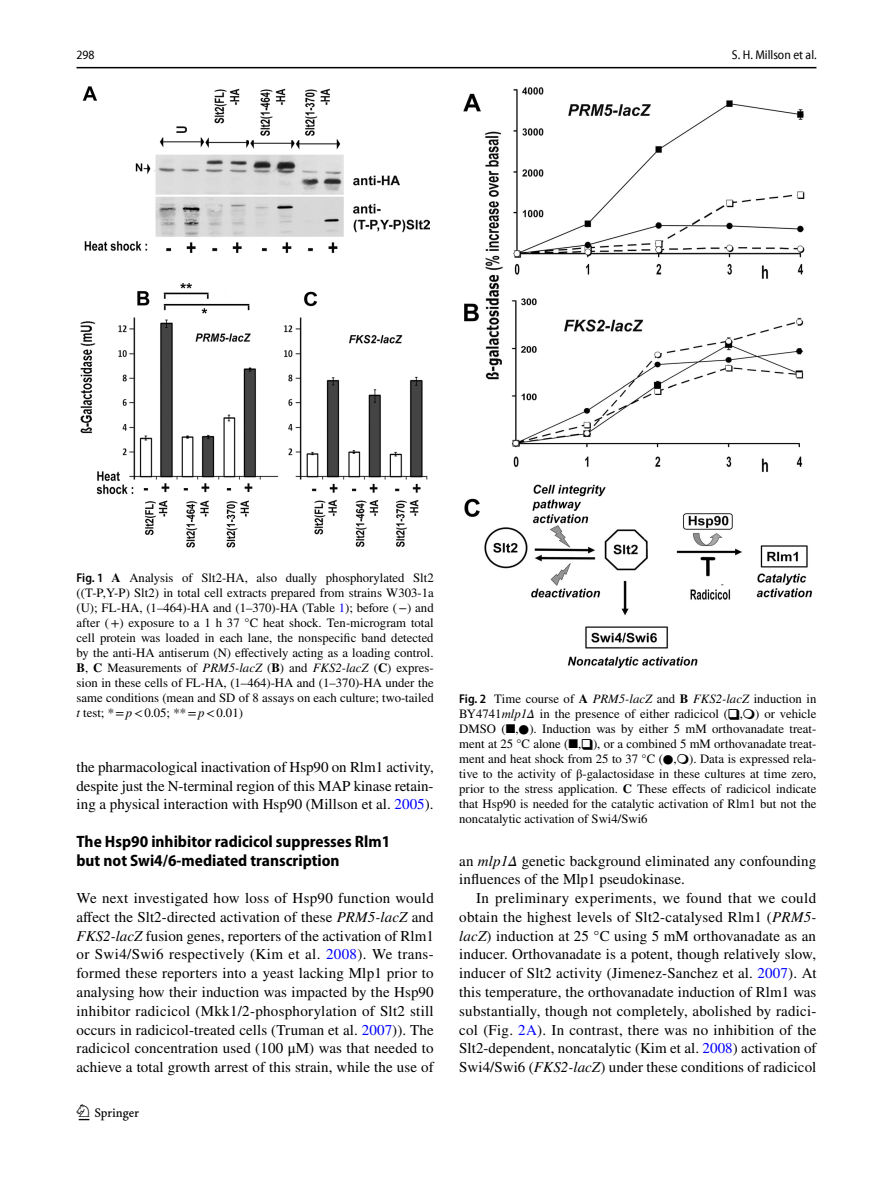
<style>
.page{position:relative;width:893px;height:1187px;background:#fff}
.page>*{position:absolute;margin:0;border:0;box-sizing:border-box;transform-origin:0 0}
.t1{font:22.5px "Springnew Regular 2";color:#000}
.t2{font:700 semi-condensed 16.5px/18.8px "Myriad Pro";color:#000}
.t3{font:15px/18.8px "STIX";letter-spacing:.005em;color:#000;text-align:justify}
.t4{font:12.75px/15px "STIX";color:#000;text-align:justify}
.t5{font:semi-condensed 12.75px "Myriad Pro Unic";color:#000}
.s1{font-family:"Myriad Pro";font-weight:600;font-stretch:semi-condensed}
.s2{font-weight:700}
.s3{color:#00f}
.s4{font-style:italic}
.s5{font-family:"Code 2000"}
</style>
<div class="page">
<hr style="left:77px;top:67px;width:739px;height:1px;background:#000">
<img style="left:81px;top:87px;width:348px;height:460px">
<img style="left:463px;top:87px;width:349px;height:581px">
<p class="t5" style="left:76px;top:50px;width:20px">298</p>
<p class="t5" style="left:732px;top:50px;width:86px">S. H. Millson et al.</p>
<p class="t4" style="left:77px;top:571px;width:359px"><span class="s1">Fig. 1</span> <span class="s2">A</span> Analysis of Slt2-HA, also dually phosphorylated Slt2 ((T-P,Y-P) Slt2) in total cell extracts prepared from strains W303-1a (U); FL-HA, (1–464)-HA and (1–370)-HA (Table <span class="s3">1</span>); before (−) and after (+) exposure to a 1 h 37 °C heat shock. Ten-microgram total cell protein was loaded in each lane, the nonspecific band detected by the anti-HA antiserum (N) effectively acting as a loading control.<br><span class="s2">B</span>, <span class="s2">C</span> Measurements of <span class="s4">PRM5-lacZ</span> (<span class="s2">B</span>) and <span class="s4">FKS2-lacZ</span> (<span class="s2">C</span>) expres&shy;sion in these cells of FL-HA, (1–464)-HA and (1–370)-HA under the same conditions (mean and SD of 8 assays on each culture; two-tailed <span class="s4">t</span> test; *=<span class="s4">p</span>&lt;0.05; **=<span class="s4">p</span>&lt;0.01)</p>
<p class="t3" style="left:77px;top:758px;width:359px">the pharmacological inactivation of Hsp90 on Rlm1 activity, despite just the N-terminal region of this MAP kinase retain&shy;ing a physical interaction with Hsp90 (Millson et al. <span class="s3">2005</span>).</p>
<p class="t2" style="left:77px;top:832px;width:315px">The Hsp90 inhibitor radicicol suppresses Rlm1 but not Swi4/6‑mediated transcription</p>
<p class="t3" style="left:77px;top:889px;width:359px">We next investigated how loss of Hsp90 function would affect the Slt2-directed activation of these <span class="s4">PRM5-lacZ</span> and <span class="s4">FKS2-lacZ</span> fusion genes, reporters of the activation of Rlm1 or Swi4/Swi6 respectively (Kim et al. <span class="s3">2008</span>). We trans&shy;formed these reporters into a yeast lacking Mlp1 prior to analysing how their induction was impacted by the Hsp90 inhibitor radicicol (Mkk1/2-phosphorylation of Slt2 still occurs in radicicol-treated cells (Truman et al. <span class="s3">2007</span>)). The radicicol concentration used (100 μM) was that needed to achieve a total growth arrest of this strain, while the use of</p>
<h1 class="t1" style="left:79px;top:1104px;width:62px">1 3</h1>
<p class="t4" style="left:459px;top:692px;width:359px"><span class="s1">Fig. 2</span> Time course of <span class="s2">A</span> <span class="s4">PRM5-lacZ</span> and <span class="s2">B</span> <span class="s4">FKS2-lacZ</span> induction in BY4741<span class="s4">mlp1Δ</span> in the presence of either radicicol (<span class="s5">❑</span>,<span class="s5">❍</span>) or vehicle DMSO (<span class="s5">■</span>,●). Induction was by either 5 mM orthovanadate treat&shy;ment at 25 °C alone (<span class="s5">■</span>,<span class="s5">❑</span>), or a combined 5 mM orthovanadate treat&shy;ment and heat shock from 25 to 37 °C (●,<span class="s5">❍</span>). Data is expressed rela&shy;tive to the activity of β-galactosidase in these cultures at time zero, prior to the stress application. <span class="s2">C</span> These effects of radicicol indicate that Hsp90 is needed for the catalytic activation of Rlm1 but not the noncatalytic activation of Swi4/Swi6</p>
<p class="t3" style="left:459px;top:852px;width:359px">an <span class="s4">mlp1Δ</span> genetic background eliminated any confounding influences of the Mlp1 pseudokinase.</p>
<p class="t3" style="left:459px;top:889px;width:359px;text-indent:17px">In preliminary experiments, we found that we could obtain the highest levels of Slt2-catalysed Rlm1 (<span class="s4">PRM5- lacZ</span>) induction at 25 °C using 5 mM orthovanadate as an inducer. Orthovanadate is a potent, though relatively slow, inducer of Slt2 activity (Jimenez-Sanchez et al. <span class="s3">2007</span>). At this temperature, the orthovanadate induction of Rlm1 was substantially, though not completely, abolished by radici&shy;col (Fig. <span class="s3">2A</span>). In contrast, there was no inhibition of the Slt2-dependent, noncatalytic (Kim et al. <span class="s3">2008</span>) activation of Swi4/Swi6 (<span class="s4">FKS2-lacZ</span>) under these conditions of radicicol</p>
</div>
